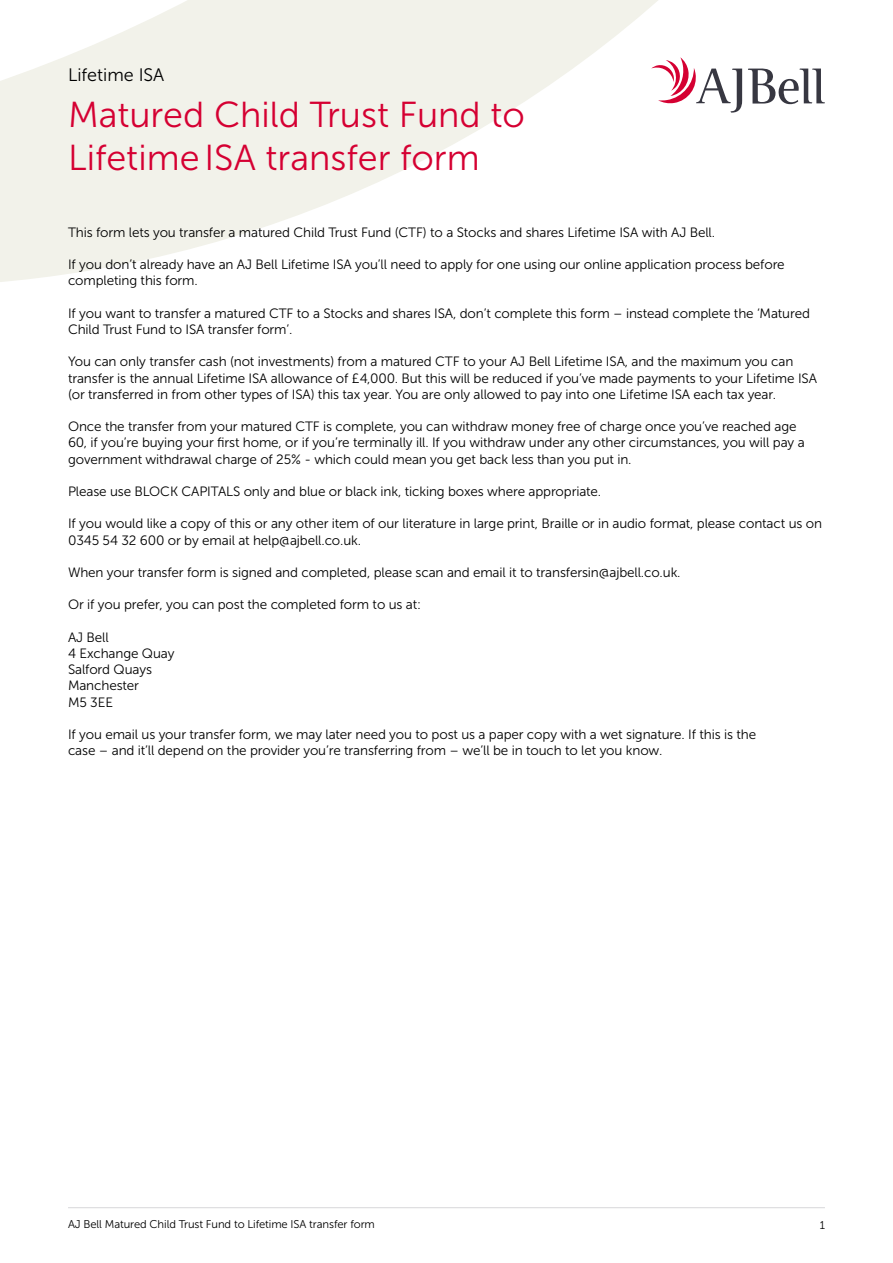
<style>
.page{position:relative;width:893px;height:1263px;background:#fff}
.page>*{position:absolute;margin:0;border:0;box-sizing:border-box;transform-origin:0 0}
.t1{font:36px/43.2px "Museo Sans 300";color:#d50032}
.t2{font:18px "Museo Sans 300";color:#000}
.t3{font:13.5px/16.2px "Museo Sans 300";letter-spacing:-.01em;color:#000}
.t4{font:11.25px "Museo Sans 300";letter-spacing:-.01em;color:#000}
</style>
<div class="page">
<hr style="left:68px;top:1207px;width:757px;height:1px;background:#d7d7d9">
<svg style="left:0;top:0;width:792px;height:282px;fill:#f2f2ea"></svg>
<svg style="left:748px;top:68px;width:77px;height:36px"></svg>
<svg style="left:651px;top:57px;width:91px;height:56px"></svg>
<h2 class="t2" style="left:68px;top:65px;width:98px">Lifetime ISA</h2>
<h1 class="t1" style="left:68px;top:94px;width:458px">Matured Child Trust Fund to<br>LifetimeISA transfer form</h1>
<p class="t3" style="left:68px;top:224px;width:649px">This form lets you transfer a matured Child Trust Fund (CTF) to a Stocks and shares Lifetime ISA with AJ Bell.</p>
<p class="t3" style="left:68px;top:257px;width:718px">If you don’t already have an AJ Bell Lifetime ISA you’ll need to apply for one using our online application process before completing this form.</p>
<p class="t3" style="left:68px;top:305px;width:743px">If you want to transfer a matured CTF to a Stocks and shares ISA, don’t complete this form – instead complete the ‘Matured<br>Child Trust Fund to ISA transfer form’.</p>
<p class="t3" style="left:68px;top:354px;width:750px">You can only transfer cash (not investments) from a matured CTF to your AJ Bell Lifetime ISA, and the maximum you can transfer is the annual Lifetime ISA allowance of £4,000. But this will be reduced if you’ve made payments to your Lifetime ISA (or transferred in from other types of ISA) this tax year. You are only allowed to pay into one Lifetime ISA each tax year.</p>
<p class="t3" style="left:68px;top:419px;width:738px">Once the transfer from your matured CTF is complete, you can withdraw money free of charge once you’ve reached age<br>60, if you’re buying your first home, or if you’re terminally ill. If you withdraw under any other circumstances, you will pay a government withdrawal charge of 25% - which could mean you get back less than you put in.</p>
<p class="t3" style="left:68px;top:483px;width:535px">Please use BLOCK CAPITALS only and blue or black ink, ticking boxes where appropriate.</p>
<p class="t3" style="left:68px;top:516px;width:755px">If you would like a copy of this or any other item of our literature in large print, Braille or in audio format, please contact us on<br>0345 54 32 600 or by email at help@ajbell.co.uk.</p>
<p class="t3" style="left:68px;top:564px;width:614px">When your transfer form is signed and completed, please scan and email it to transfersin@ajbell.co.uk.</p>
<p class="t3" style="left:68px;top:597px;width:355px">Or if you prefer, you can post the completed form to us at:</p>
<p class="t3" style="left:68px;top:629px;width:108px">AJ Bell<br>4 Exchange Quay<br>Salford Quays<br>Manchester<br>M5 3EE</p>
<p class="t3" style="left:68px;top:726px;width:690px">If you email us your transfer form, we may later need you to post us a paper copy with a wet signature. If this is the case – and it’ll depend on the provider you’re transferring from – we’ll be in touch to let you know.</p>
<p class="t4" style="left:68px;top:1218px;width:308px">AJ Bell Matured Child Trust Fund to Lifetime ISA transfer form</p>
<p class="t4" style="left:820px;top:1219px;width:7px">1</p>
</div>
